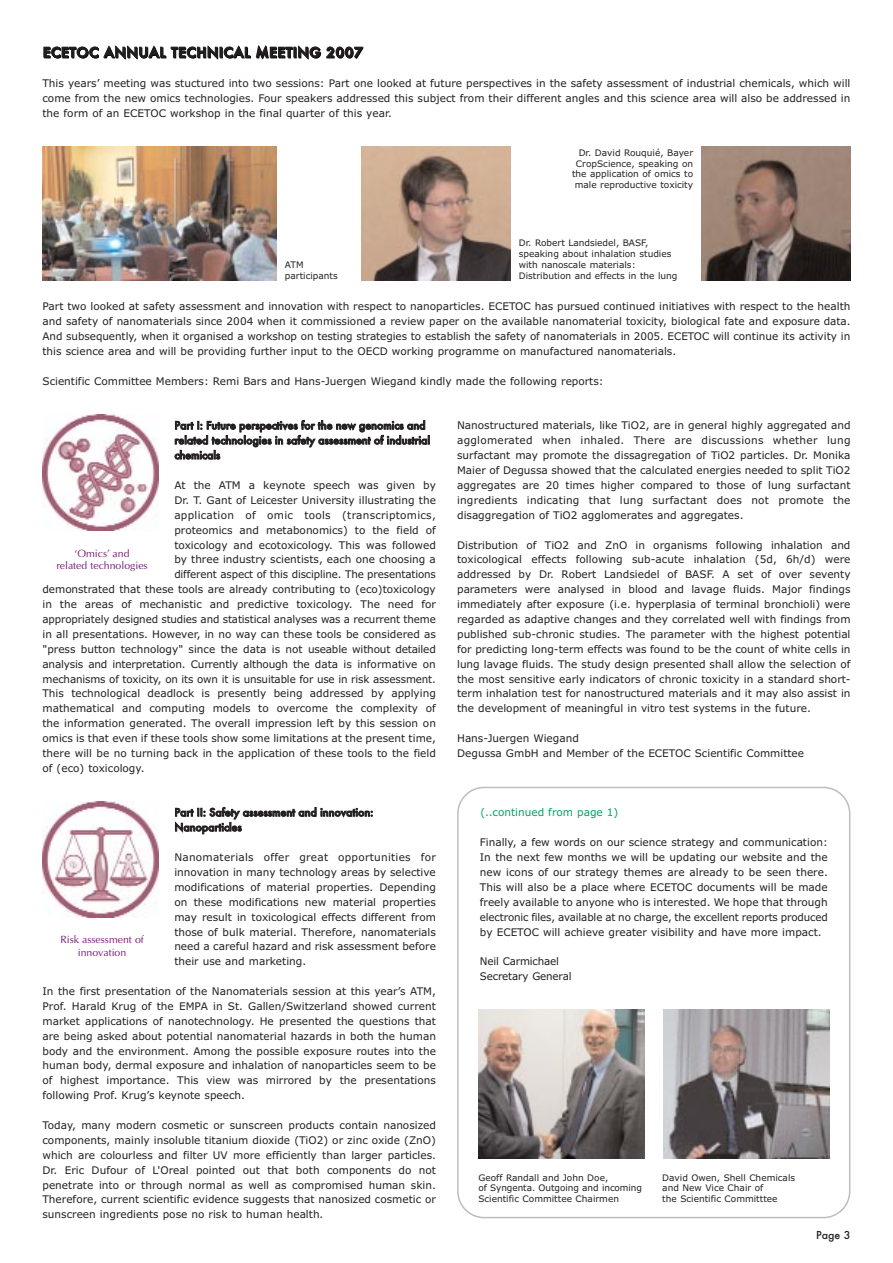
<style>
.page{position:relative;width:893px;height:1263px;background:#fff}
.page>*{position:absolute;margin:0;border:0;box-sizing:border-box;transform-origin:0 0}
.t1{font:500 15px "Futura T";letter-spacing:.05em;color:#231f20}
.t2{font:500 12px/14.9px "Futura T";color:#231f20}
.t3{font:10.5px/14.9px "Verdana";color:#231f20;text-align:justify}
.t4{font:10.5px "Verdana";letter-spacing:-.02em;color:#231f20}
.t5{font:10.5px/12.8px "Optima";color:#731472;text-align:center}
.t6{font:10.5px "Verdana";letter-spacing:.025em;color:#231f20}
.t7{font:10.5px "Verdana";color:#00a160}
.t8{font:9px/10.8px "Verdana";color:#231f20}
</style>
<div class="page">
<svg style="left:457px;top:787px;width:393px;height:431px"></svg>
<img style="left:478px;top:1010px;width:166px;height:149px">
<img style="left:663px;top:1010px;width:166px;height:149px">
<img style="left:361px;top:147px;width:149px;height:134px">
<img style="left:43px;top:147px;width:233px;height:134px">
<img style="left:702px;top:147px;width:148px;height:134px">
<img style="left:43px;top:415px;width:115px;height:115px">
<img style="left:43px;top:801px;width:115px;height:116px">
<h1 class="t1" style="left:43px;top:46px;width:321px">ECETOC ANNUAL TECHNICAL MEETING 2007</h1>
<p class="t3" style="left:43px;top:77px;width:809px">This years’ meeting was stuctured into two sessions: Part one looked at future perspectives in the safety assessment of industrial chemicals, which will come from the new omics technologies. Four speakers addressed this subject from their different angles and this science area will also be addressed in the form of an ECETOC workshop in the final quarter of this year.</p>
<p class="t8" style="left:285px;top:260px;width:54px">ATM participants</p>
<p class="t8" style="left:572px;top:148px;width:123px;text-align:right">Dr. David Rouquié, Bayer<br>CropScience, speaking on the application of omics to male reproductive toxicity</p>
<p class="t8" style="left:519px;top:238px;width:160px">Dr. Robert Landsiedel, BASF, speaking about inhalation studies with nanoscale materials:<br>Distribution and effects in the lung</p>
<p class="t3" style="left:43px;top:300px;width:809px">Part two looked at safety assessment and innovation with respect to nanoparticles. ECETOC has pursued continued initiatives with respect to the health and safety of nanomaterials since 2004 when it commissioned a review paper on the available nanomaterial toxicity, biological fate and exposure data.<br>And subsequently, when it organised a workshop on testing strategies to establish the safety of nanomaterials in 2005. ECETOC will continue its activity in this science area and will be providing further input to the OECD working programme on manufactured nanomaterials.</p>
<p class="t3" style="left:43px;top:374px;width:563px">Scientific Committee Members: Remi Bars and Hans-Juergen Wiegand kindly made the following reports:</p>
<p class="t2" style="left:175px;top:419px;width:257px">Part I: Future perspectives for the new genomics and related technologies in safety assessment of industrial chemicals</p>
<p class="t3" style="left:174px;top:479px;width:263px">At the ATM a keynote speech was given by</p>
<p class="t3" style="left:174px;top:494px;width:263px">Dr. T. Gant of Leicester University illustrating the</p>
<p class="t6" style="left:174px;top:511px;width:263px">application of omic tools (transcriptomics,</p>
<p class="t3" style="left:174px;top:523px;width:263px">proteomics and metabonomics) to the field of</p>
<p class="t3" style="left:174px;top:538px;width:263px">toxicology and ecotoxicology. This was followed</p>
<p class="t3" style="left:174px;top:553px;width:263px">by three industry scientists, each one choosing a</p>
<p class="t3" style="left:174px;top:568px;width:263px">different aspect of this discipline. The presentations</p>
<p class="t3" style="left:43px;top:583px;width:395px">demonstrated that these tools are already contributing to (eco)toxicology</p>
<p class="t3" style="left:43px;top:598px;width:395px">in the areas of mechanistic and predictive toxicology. The need for</p>
<p class="t3" style="left:43px;top:613px;width:395px">appropriately designed studies and statistical analyses was a recurrent theme</p>
<p class="t3" style="left:43px;top:627px;width:395px">in all presentations. However, in no way can these tools be considered as</p>
<p class="t3" style="left:43px;top:642px;width:395px">"press button technology" since the data is not useable without detailed</p>
<p class="t4" style="left:43px;top:660px;width:395px">analysis and interpretation. Currently although the data is informative on</p>
<p class="t3" style="left:43px;top:672px;width:395px">mechanisms of toxicity, on its own it is unsuitable for use in risk assessment.</p>
<p class="t3" style="left:43px;top:687px;width:395px">This technological deadlock is presently being addressed by applying</p>
<p class="t3" style="left:43px;top:702px;width:395px">mathematical and computing models to overcome the complexity of</p>
<p class="t3" style="left:43px;top:717px;width:395px">the information generated. The overall impression left by this session on</p>
<p class="t3" style="left:43px;top:732px;width:395px">omics is that even if these tools show some limitations at the present time,</p>
<p class="t3" style="left:43px;top:746px;width:395px">there will be no turning back in the application of these tools to the field</p>
<p class="t3" style="left:43px;top:761px;width:104px">of (eco) toxicology.</p>
<p class="t2" style="left:175px;top:806px;width:200px">Part II: Safety assessment and innovation:<br>Nanoparticles</p>
<p class="t3" style="left:174px;top:851px;width:263px">Nanomaterials offer great opportunities for innovation in many technology areas by selective modifications of material properties. Depending on these modifications new material properties may result in toxicological effects different from those of bulk material. Therefore, nanomaterials need a careful hazard and risk assessment before their use and marketing.</p>
<p class="t3" style="left:43px;top:985px;width:395px">In the first presentation of the Nanomaterials session at this year’s ATM, Prof. Harald Krug of the EMPA in St. Gallen/Switzerland showed current market applications of nanotechnology. He presented the questions that are being asked about potential nanomaterial hazards in both the human body and the environment. Among the possible exposure routes into the human body, dermal exposure and inhalation of nanoparticles seem to be of highest importance. This view was mirrored by the presentations following Prof. Krug’s keynote speech.</p>
<p class="t3" style="left:43px;top:1119px;width:395px">Today, many modern cosmetic or sunscreen products contain nanosized components, mainly insoluble titanium dioxide (TiO2) or zinc oxide (ZnO) which are colourless and filter UV more efficiently than larger particles.<br>Dr. Eric Dufour of L'Oreal pointed out that both components do not penetrate into or through normal as well as compromised human skin.<br>Therefore, current scientific evidence suggests that nanosized cosmetic or sunscreen ingredients pose no risk to human health.</p>
<p class="t3" style="left:457px;top:419px;width:395px">Nanostructured materials, like TiO2, are in general highly aggregated and agglomerated when inhaled. There are discussions whether lung surfactant may promote the dissagregation of TiO2 particles. Dr. Monika Maier of Degussa showed that the calculated energies needed to split TiO2 aggregates are 20 times higher compared to those of lung surfactant ingredients indicating that lung surfactant does not promote the disaggregation of TiO2 agglomerates and aggregates.</p>
<p class="t3" style="left:457px;top:538px;width:395px">Distribution of TiO2 and ZnO in organisms following inhalation and toxicological effects following sub-acute inhalation (5d, 6h/d) were addressed by Dr. Robert Landsiedel of BASF. A set of over seventy parameters were analysed in blood and lavage fluids. Major findings immediately after exposure (i.e. hyperplasia of terminal bronchioli) were regarded as adaptive changes and they correlated well with findings from published sub-chronic studies. The parameter with the highest potential for predicting long-term effects was found to be the count of white cells in lung lavage fluids. The study design presented shall allow the selection of the most sensitive early indicators of chronic toxicity in a standard short&shy;term inhalation test for nanostructured materials and it may also assist in the development of meaningful in vitro test systems in the future.</p>
<p class="t3" style="left:457px;top:732px;width:349px">Hans-Juergen Wiegand<br>Degussa GmbH and Member of the ECETOC Scientific Committee</p>
<p class="t5" style="left:56px;top:548px;width:93px">‘Omics’ and<br>related technologies</p>
<p class="t7" style="left:480px;top:808px;width:139px">(..continued from page 1)</p>
<p class="t3" style="left:480px;top:836px;width:349px">Finally, a few words on our science strategy and communication:<br>In the next few months we will be updating our website and the new icons of our strategy themes are already to be seen there.<br>This will also be a place where ECETOC documents will be made freely available to anyone who is interested. We hope that through electronic files, available at no charge, the excellent reports produced by ECETOC will achieve greater visibility and have more impact.</p>
<p class="t3" style="left:480px;top:955px;width:93px">Neil Carmichael<br>Secretary General</p>
<p class="t5" style="left:60px;top:934px;width:85px">Risk assessment of innovation</p>
<p class="t8" style="left:478px;top:1173px;width:165px">Geoff Randall and John Doe,<br>of Syngenta. Outgoing and incoming<br>Scientific Committee Chairmen</p>
<p class="t8" style="left:662px;top:1173px;width:134px">David Owen, Shell Chemicals and New Vice Chair of<br>the Scientific Committtee</p>
<p class="t2" style="left:816px;top:1228px;width:36px">Page 3</p>
</div>
